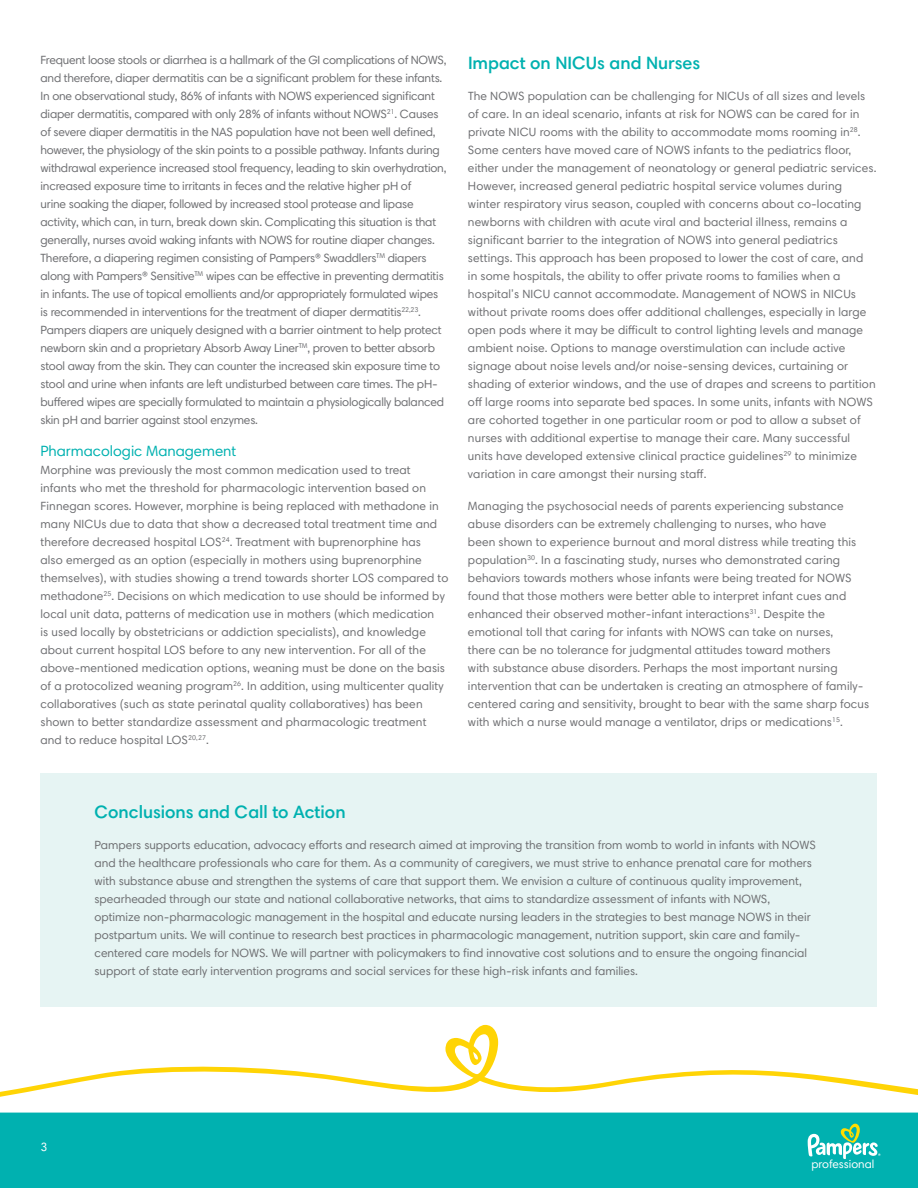
<style>
.page{position:relative;width:918px;height:1188px;background:#fff}
.page>*{position:absolute;margin:0;border:0;box-sizing:border-box;transform-origin:0 0}
.t1{font:600 18px "Harmonia Sans Pro";color:#00b1b0}
.t2{font:15px "Harmonia Sans Pro";color:#00b1b0}
.t3{font:12px/18px "Harmonia Sans Pro";letter-spacing:.005em;color:#6d6e71}
.t4{font:12px/18px "Harmonia Sans Pro";letter-spacing:-.015em;color:#6d6e71}
.t5{font:12px "Harmonia Sans Pro";color:#fff}
.t6{font:11.7px "Harmonia Sans Pro";color:#fff}
</style>
<div class="page">
<div style="left:0;top:1113px;width:918px;height:75px;background:#00b1b0"></div>
<svg style="left:808px;top:1124px;width:73px;height:35px"></svg>
<svg style="left:0;top:1025px;width:918px;height:72px"></svg>
<div style="left:40px;top:773px;width:838px;height:234px;background:#e6f4f3"></div>
<p class="t4" style="left:40px;top:51px;width:408px">Frequent loose stools or diarrhea is a hallmark of the GI complications of NOWS, and therefore, diaper dermatitis can be a significant problem for these infants.<br>In one observational study, 86% of infants with NOWS experienced significant diaper dermatitis, compared with only 28% of infants without NOWS<sup>21</sup>. Causes of severe diaper dermatitis in the NAS population have not been well defined, however, the physiology of the skin points to a possible pathway. Infants during withdrawal experience increased stool frequency, leading to skin overhydration, increased exposure time to irritants in feces and the relative higher pH of<br>urine soaking the diaper, followed by increased stool protease and lipase activity, which can, in turn, break down skin. Complicating this situation is that generally, nurses avoid waking infants with NOWS for routine diaper changes.<br>Therefore, a diapering regimen consisting of Pampers® Swaddlers<sup>TM</sup> diapers along with Pampers® Sensitive<sup>TM</sup> wipes can be effective in preventing dermatitis in infants. The use of topical emollients and/or appropriately formulated wipes is recommended in interventions for the treatment of diaper dermatitis<sup>22,23</sup>.<br>Pampers diapers are uniquely designed with a barrier ointment to help protect newborn skin and a proprietary Absorb Away Liner<sup>TM</sup>, proven to better absorb stool away from the skin. They can counter the increased skin exposure time to stool and urine when infants are left undisturbed between care times. The pH&shy;buffered wipes are specially formulated to maintain a physiologically balanced skin pH and barrier against stool enzymes.</p>
<p class="t2" style="left:40px;top:441px;width:197px">Pharmacologic Management</p>
<p class="t3" style="left:40px;top:461px;width:409px">Morphine was previously the most common medication used to treat infants who met the threshold for pharmacologic intervention based on Finnegan scores. However, morphine is being replaced with methadone in many NICUs due to data that show a decreased total treatment time and therefore decreased hospital LOS<sup>24</sup>. Treatment with buprenorphine has<br>also emerged as an option (especially in mothers using buprenorphine themselves), with studies showing a trend towards shorter LOS compared to methadone<sup>25</sup>. Decisions on which medication to use should be informed by local unit data, patterns of medication use in mothers (which medication<br>is used locally by obstetricians or addiction specialists), and knowledge about current hospital LOS before to any new intervention. For all of the above-mentioned medication options, weaning must be done on the basis of a protocolized weaning program<sup>26</sup>. In addition, using multicenter quality collaboratives (such as state perinatal quality collaboratives) has been shown to better standardize assessment and pharmacologic treatment and to reduce hospital LOS<sup>20,27</sup>.</p>
<h1 class="t1" style="left:468px;top:51px;width:234px">Impact on NICUs and Nurses</h1>
<p class="t3" style="left:468px;top:87px;width:410px">The NOWS population can be challenging for NICUs of all sizes and levels of care. In an ideal scenario, infants at risk for NOWS can be cared for in private NICU rooms with the ability to accommodate moms rooming in<sup>28</sup>.<br>Some centers have moved care of NOWS infants to the pediatrics floor, either under the management of neonatology or general pediatric services.<br>However, increased general pediatric hospital service volumes during winter respiratory virus season, coupled with concerns about co-locating newborns with children with acute viral and bacterial illness, remains a significant barrier to the integration of NOWS into general pediatrics settings. This approach has been proposed to lower the cost of care, and<br>in some hospitals, the ability to offer private rooms to families when a hospital’s NICU cannot accommodate. Management of NOWS in NICUs without private rooms does offer additional challenges, especially in large open pods where it may be difficult to control lighting levels and manage ambient noise. Options to manage overstimulation can include active signage about noise levels and/or noise-sensing devices, curtaining or shading of exterior windows, and the use of drapes and screens to partition off large rooms into separate bed spaces. In some units, infants with NOWS are cohorted together in one particular room or pod to allow a subset of nurses with additional expertise to manage their care. Many successful units have developed extensive clinical practice guidelines<sup>29</sup> to minimize variation in care amongst their nursing staff.</p>
<p class="t3" style="left:468px;top:496px;width:403px">Managing the psychosocial needs of parents experiencing substance abuse disorders can be extremely challenging to nurses, who have<br>been shown to experience burnout and moral distress while treating this population<sup>30</sup>. In a fascinating study, nurses who demonstrated caring behaviors towards mothers whose infants were being treated for NOWS found that those mothers were better able to interpret infant cues and enhanced their observed mother-infant interactions<sup>31</sup>. Despite the emotional toll that caring for infants with NOWS can take on nurses,<br>there can be no tolerance for judgmental attitudes toward mothers<br>with substance abuse disorders. Perhaps the most important nursing intervention that can be undertaken is creating an atmosphere of family&shy;centered caring and sensitivity, brought to bear with the same sharp focus with which a nurse would manage a ventilator, drips or medications<sup>15</sup>.</p>
<h1 class="t1" style="left:94px;top:800px;width:253px">Conclusions and Call to Action</h1>
<p class="t3" style="left:94px;top:836px;width:723px">Pampers supports education, advocacy efforts and research aimed at improving the transition from womb to world in infants with NOWS and the healthcare professionals who care for them. As a community of caregivers, we must strive to enhance prenatal care for mothers with substance abuse and strengthen the systems of care that support them. We envision a culture of continuous quality improvement, spearheaded through our state and national collaborative networks, that aims to standardize assessment of infants with NOWS, optimize non-pharmacologic management in the hospital and educate nursing leaders in the strategies to best manage NOWS in their postpartum units. We will continue to research best practices in pharmacologic management, nutrition support, skin care and family&shy;centered care models for NOWS. We will partner with policymakers to find innovative cost solutions and to ensure the ongoing financial support of state early intervention programs and social services for these high-risk infants and families.</p>
<p class="t5" style="left:40px;top:1140px;width:8px">3</p>
<p class="t6" style="left:811px;top:1157px;width:64px">professional</p>
</div>
